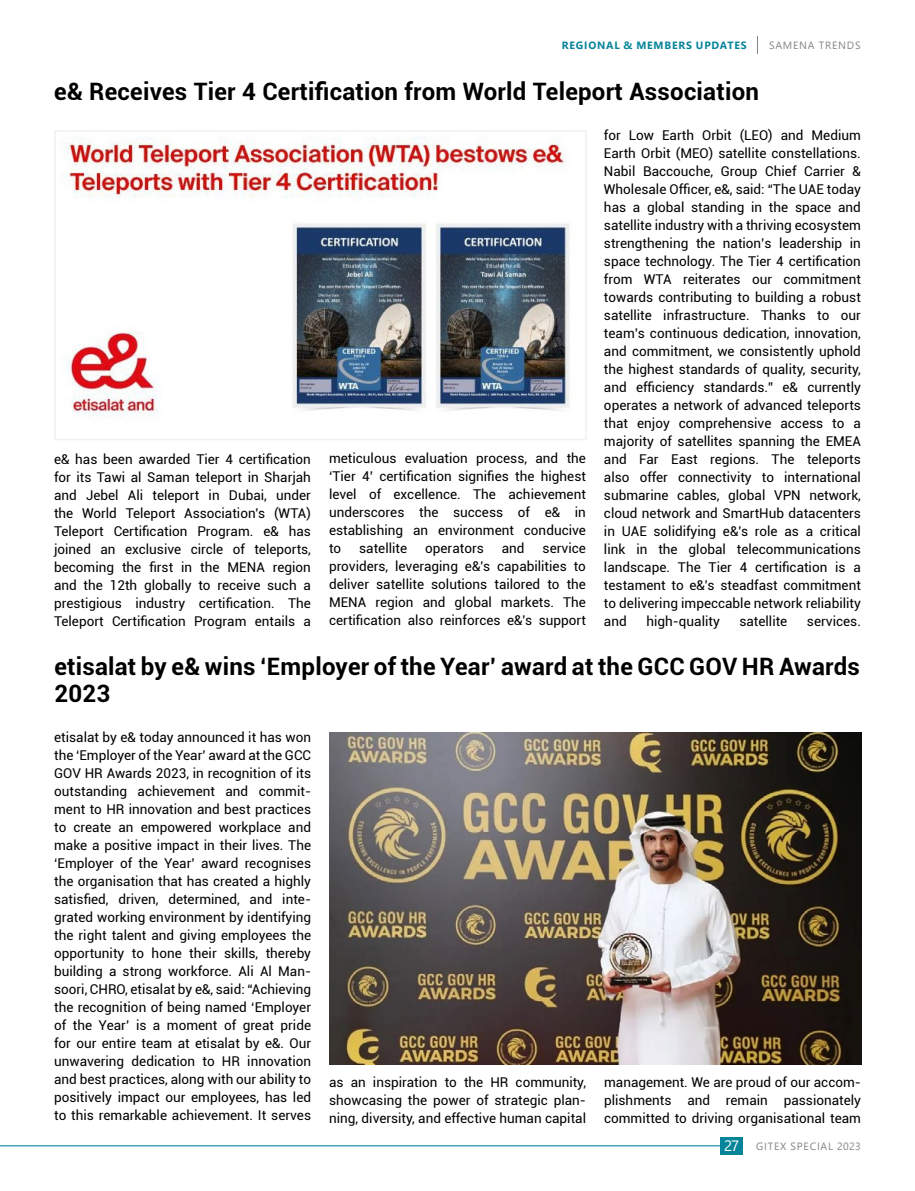
<style>
.page{position:relative;width:915px;height:1191px;background:#fff}
.page>*{position:absolute;margin:0;border:0;box-sizing:border-box;transform-origin:0 0}
.t1{font:700 24px/27px "Roboto";letter-spacing:.01em;color:#000}
.t2{font:15px "Segoe UI";color:#fff}
.t3{font:13.5px/18px "Roboto";color:#000;text-align:justify}
.t4{font:10.5px "Segoe UI";letter-spacing:.075em;color:#828486}
.t5{font:700 10.5px "Segoe UI";letter-spacing:.075em;color:#05849a}
</style>
<div class="page">
<svg style="left:757px;top:36px;width:1px;height:18px"></svg>
<hr style="left:0;top:1145px;width:725px;height:1px;background:#05849a">
<div style="left:720px;top:1137px;width:22px;height:17px;background:#05849a"></div>
<img style="left:64px;top:136px;width:506px;height:282px">
<div style="left:54px;top:130px;width:532px;height:310px;border:2px solid #f1f1f2"></div>
<img style="left:329px;top:732px;width:531px;height:332px">
<p class="t5" style="left:561px;top:35px;width:186px">REGIONAL &amp; MEMBERS UPDATES</p>
<p class="t4" style="left:768px;top:35px;width:93px">SAMENA TRENDS</p>
<h1 class="t1" style="left:54px;top:77px;width:706px">e&amp; Receives Tier 4 Certification from World Teleport Association</h1>
<p class="t3" style="left:54px;top:450px;width:258px">e&amp; has been awarded Tier 4 certification for its Tawi al Saman teleport in Sharjah and Jebel Ali teleport in Dubai, under the World Teleport Association's (WTA)<br>Teleport Certification Program. e&amp; has joined an exclusive circle of teleports, becoming the first in the MENA region and the 12th globally to receive such a prestigious industry certification. The Teleport Certification Program entails a</p>
<p class="t3" style="left:329px;top:449px;width:258px">meticulous evaluation process, and the ‘Tier 4’ certification signifies the highest level of excellence. The achievement underscores the success of e&amp; in establishing an environment conducive to</p>
<p class="t3" style="left:329px;top:539px;width:258px;text-indent:213px">service providers, leveraging e&amp;'s capabilities to deliver satellite solutions tailored to the MENA region and global markets. The certification also reinforces e&amp;'s support</p>
<p class="t3" style="left:359px;top:539px;width:49px">satellite</p>
<p class="t3" style="left:425px;top:539px;width:60px">operators</p>
<p class="t3" style="left:501px;top:539px;width:24px">and</p>
<p class="t3" style="left:603px;top:126px;width:258px">for Low Earth Orbit (LEO) and Medium Earth Orbit (MEO) satellite constellations.<br>Nabil Baccouche, Group Chief Carrier &amp; Wholesale Officer, e&amp;, said: “The UAE today has a global standing in the space and satellite industry with a thriving ecosystem strengthening the nation’s leadership in space technology. The Tier 4 certification from WTA reiterates our commitment towards contributing to building a robust satellite infrastructure. Thanks to our team’s continuous dedication, innovation, and commitment, we consistently uphold the highest standards of quality, security, and efficiency standards.” e&amp; currently operates a network of advanced teleports that enjoy comprehensive access to a majority of satellites spanning the EMEA and Far East regions. The teleports also offer connectivity to international submarine cables, global VPN network, cloud network and SmartHub datacenters in UAE solidifying e&amp;'s role as a critical link in the global telecommunications landscape. The Tier 4 certification is a testament to e&amp;'s steadfast commitment to delivering impeccable network reliability and</p>
<p class="t3" style="left:646px;top:612px;width:75px">high-quality</p>
<p class="t3" style="left:739px;top:612px;width:49px">satellite</p>
<p class="t3" style="left:806px;top:612px;width:55px">services.</p>
<h1 class="t1" style="left:54px;top:652px;width:806px">etisalat by e&amp; wins ‘Employer of the Year’ award at the GCC GOV HR Awards<br>2023</h1>
<p class="t3" style="left:54px;top:728px;width:258px">etisalat by e&amp; today announced it has won the ‘Employer of the Year’ award at the GCC GOV HR Awards 2023, in recognition of its outstanding achievement and commit&shy;ment to HR innovation and best practices to create an empowered workplace and make a positive impact in their lives. The ‘Employer of the Year’ award recognises the organisation that has created a highly satisfied, driven, determined, and inte&shy;grated working environment by identifying the right talent and giving employees the opportunity to hone their skills, thereby building a strong workforce. Ali Al Man&shy;soori, CHRO, etisalat by e&amp;, said: “Achieving the recognition of being named ‘Employer of the Year’ is a moment of great pride for our entire team at etisalat by e&amp;. Our unwavering dedication to HR innovation and best practices, along with our ability to positively impact our employees, has led to this remarkable achievement. It serves</p>
<p class="t3" style="left:329px;top:1072px;width:258px">as an inspiration to the HR community, showcasing the power of strategic plan&shy;ning, diversity, and effective human capital</p>
<p class="t3" style="left:604px;top:1072px;width:258px">management. We are proud of our accom&shy;plishments and remain passionately committed to driving organisational team</p>
<p class="t2" style="left:723px;top:1131px;width:17px">27</p>
<p class="t4" style="left:756px;top:1136px;width:106px">GITEX SPECIAL 2023</p>
</div>
